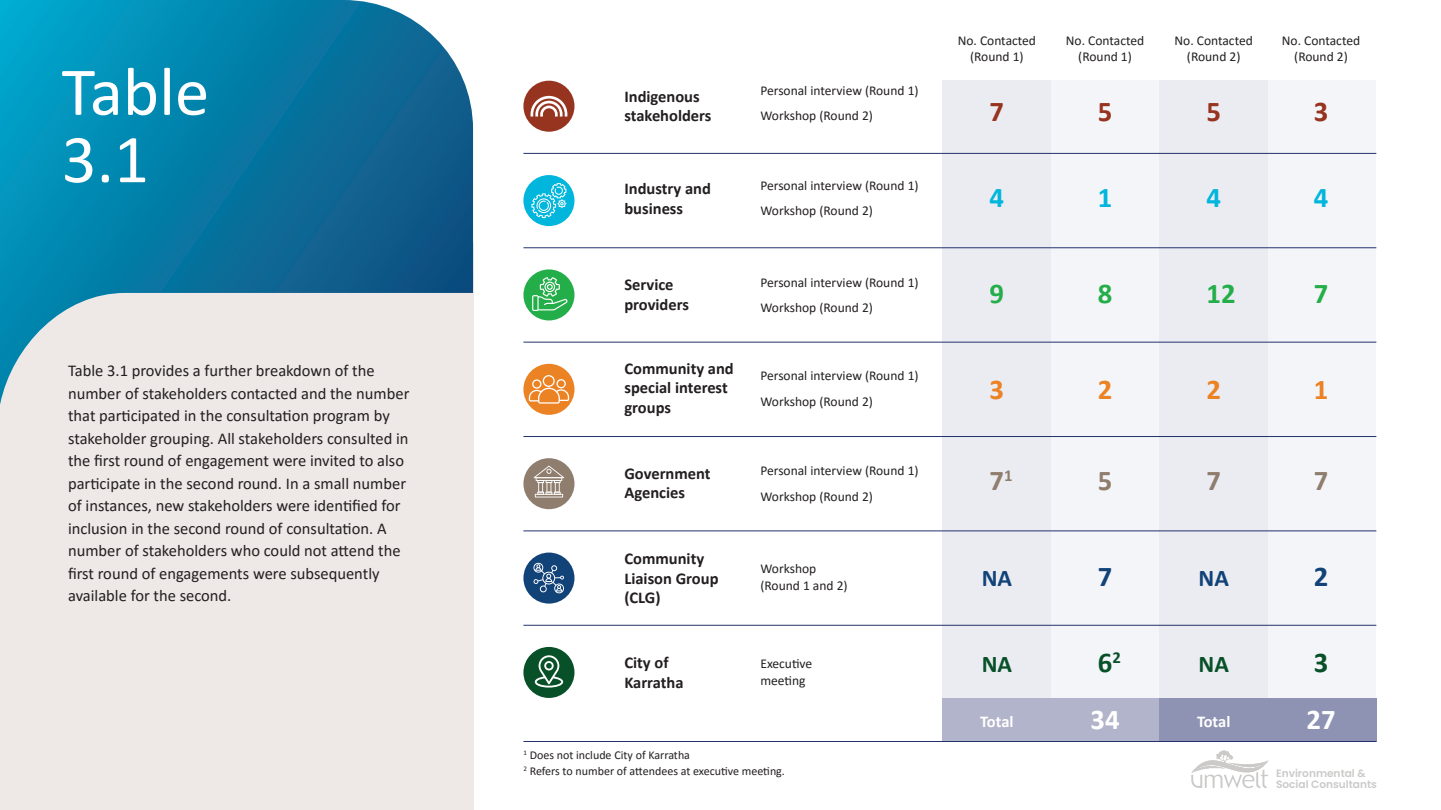
<style>
.page{position:relative;width:1441px;height:810px;background:#fff}
.page>*{position:absolute;margin:0;border:0;box-sizing:border-box;transform-origin:0 0}
.t1{font:69px/67.5px "Calibri";color:#fff}
.t2{font:700 28.65px "Calibri";color:#24ae4a}
.t3{font:700 28.65px "Calibri";color:#8f7d6e}
.t4{font:700 28.65px "Calibri";color:#96341f}
.t5{font:700 28.65px "Calibri";color:#00b6dc}
.t6{font:700 28.65px "Calibri";color:#eb8223}
.t7{font:700 28.65px "Calibri";color:#fff}
.t8{font:700 28.65px "Calibri";color:#085028}
.t9{font:700 28.65px "Calibri";color:#114278}
.t10{font:700 24px "Calibri";color:#114278}
.t11{font:700 24px "Calibri";color:#085028}
.t12{font:16.5px/22.5px "Calibri";color:#231f20}
.t13{font:700 16.5px/19.5px "Calibri";color:#231f20}
.t14{font:700 16.5px "Calibri";letter-spacing:-.005em;color:#fff}
.t15{font:13.5px/16.5px "Calibri";color:#231f20}
.t16{font:12px/16.5px "Calibri";color:#231f20}
.t17{font:600 10.65px/10.9px "Poppins";color:#cbcac9}
</style>
<div class="page">
<div style="left:1050px;top:81px;width:109px;height:617px;background:#f4f5f8"></div>
<div style="left:942px;top:81px;width:108px;height:617px;background:#ebecf2"></div>
<div style="left:1267px;top:81px;width:109px;height:617px;background:#f4f5f8"></div>
<div style="left:1159px;top:81px;width:108px;height:617px;background:#ebecf2"></div>
<div style="left:1159px;top:698px;width:217px;height:44px;background:#8e93b3"></div>
<div style="left:942px;top:698px;width:217px;height:44px;background:#b1b4ca"></div>
<div style="left:0;top:243px;width:473px;height:567px;background:#eee9e6"></div>
<svg style="left:0;top:0;width:473px;height:404px"></svg>
<svg style="left:1191px;top:750px;width:77px;height:38px"></svg>
<div style="left:523px;top:81px;width:51px;height:51px;background:#96341f;border-radius:50%"></div>
<div style="left:523px;top:175px;width:51px;height:51px;background:#00b6dc;border-radius:50%"></div>
<div style="left:523px;top:269px;width:51px;height:51px;background:#24ae4a;border-radius:50%"></div>
<div style="left:523px;top:364px;width:51px;height:51px;background:#eb8223;border-radius:50%"></div>
<div style="left:523px;top:458px;width:51px;height:51px;background:#8f7d6e;border-radius:50%"></div>
<hr style="left:523px;top:153px;width:853px;height:1px;background:#23326c">
<hr style="left:523px;top:247px;width:853px;height:1px;background:#23326c">
<hr style="left:523px;top:342px;width:853px;height:1px;background:#23326c">
<hr style="left:523px;top:436px;width:853px;height:1px;background:#23326c">
<div style="left:523px;top:553px;width:51px;height:51px;background:#114278;border-radius:50%"></div>
<hr style="left:523px;top:531px;width:853px;height:1px;background:#23326c">
<div style="left:523px;top:647px;width:51px;height:51px;background:#085028;border-radius:50%"></div>
<hr style="left:523px;top:625px;width:853px;height:1px;background:#23326c">
<hr style="left:523px;top:741px;width:853px;height:1px;background:#23326c">
<svg style="left:530px;top:96px;width:37px;height:21px"></svg>
<svg style="left:531px;top:183px;width:35px;height:35px"></svg>
<svg style="left:532px;top:277px;width:35px;height:34px"></svg>
<svg style="left:529px;top:375px;width:40px;height:29px"></svg>
<hr style="left:534px;top:494px;width:29px;height:3px;background:#fff">
<svg style="left:533px;top:466px;width:31px;height:29px"></svg>
<svg style="left:533px;top:562px;width:31px;height:32px"></svg>
<svg style="left:534px;top:655px;width:29px;height:33px"></svg>
<h1 class="t1" style="left:62px;top:56px;width:149px">Table<br>3.1</h1>
<p class="t12" style="left:68px;top:359px;width:343px">Table 3.1 provides a further breakdown of the number of stakeholders contacted and the number that participated in the consultation program by stakeholder grouping. All stakeholders consulted in the first round of engagement were invited to also participate in the second round. In a small number of instances, new stakeholders were identified for inclusion in the second round of consultation. A number of stakeholders who could not attend the first round of engagements were subsequently available for the second.</p>
<p class="t13" style="left:624px;top:86px;width:89px">Indigenous stakeholders</p>
<p class="t15" style="left:760px;top:77px;width:160px;line-height:25.5px">Personal interview (Round 1)<br>Workshop (Round 2)</p>
<p class="t13" style="left:624px;top:178px;width:88px">Industry and business</p>
<p class="t15" style="left:760px;top:172px;width:160px;line-height:25.5px">Personal interview (Round 1)<br>Workshop (Round 2)</p>
<p class="t13" style="left:624px;top:275px;width:66px">Service providers</p>
<p class="t15" style="left:760px;top:269px;width:160px;line-height:25.5px">Personal interview (Round 1)<br>Workshop (Round 2)</p>
<p class="t13" style="left:624px;top:358px;width:111px">Community and special interest groups</p>
<p class="t15" style="left:760px;top:363px;width:160px;line-height:25.5px">Personal interview (Round 1)<br>Workshop (Round 2)</p>
<p class="t13" style="left:624px;top:463px;width:88px">Government<br>Agencies</p>
<p class="t15" style="left:760px;top:458px;width:160px;line-height:25.5px">Personal interview (Round 1)<br>Workshop (Round 2)</p>
<p class="t13" style="left:624px;top:548px;width:96px">Community<br>Liaison Group (CLG)</p>
<p class="t15" style="left:760px;top:560px;width:89px">Workshop (Round 1 and 2)</p>
<p class="t13" style="left:624px;top:652px;width:61px">City of<br>Karratha</p>
<p class="t15" style="left:760px;top:655px;width:53px">Executive meeting</p>
<p class="t16" style="left:523px;top:746px;width:263px"><sup>1</sup> Does not include City of Karratha<br><sup>2</sup> Refers to number of attendees at executive meeting.</p>
<p class="t15" style="left:957px;top:31px;width:80px;text-align:center">No. Contacted (Round 1)</p>
<p class="t15" style="left:1065px;top:31px;width:80px;text-align:center">No. Contacted (Round 1)</p>
<p class="t15" style="left:1174px;top:31px;width:80px;text-align:center">No. Contacted (Round 2)</p>
<p class="t15" style="left:1281px;top:31px;width:80px;text-align:center">No. Contacted (Round 2)</p>
<h2 class="t4" style="left:989px;top:91px;width:16px">7</h2>
<h2 class="t4" style="left:1097px;top:91px;width:16px">5</h2>
<h2 class="t4" style="left:1206px;top:91px;width:16px">5</h2>
<h2 class="t4" style="left:1313px;top:91px;width:16px">3</h2>
<h2 class="t5" style="left:989px;top:177px;width:16px">4</h2>
<h2 class="t5" style="left:1097px;top:177px;width:16px">1</h2>
<h2 class="t5" style="left:1206px;top:177px;width:16px">4</h2>
<h2 class="t5" style="left:1313px;top:177px;width:16px">4</h2>
<h2 class="t2" style="left:989px;top:273px;width:16px">9</h2>
<h2 class="t2" style="left:1097px;top:273px;width:16px">8</h2>
<h2 class="t2" style="left:1206px;top:273px;width:31px">12</h2>
<h2 class="t2" style="left:1313px;top:273px;width:16px">7</h2>
<h2 class="t6" style="left:989px;top:369px;width:16px">3</h2>
<h2 class="t6" style="left:1097px;top:369px;width:16px">2</h2>
<h2 class="t6" style="left:1206px;top:369px;width:16px">2</h2>
<h2 class="t6" style="left:1313px;top:369px;width:16px">1</h2>
<h2 class="t3" style="left:989px;top:461px;width:25px">7<sup>1</sup></h2>
<h2 class="t3" style="left:1097px;top:461px;width:16px">5</h2>
<h2 class="t3" style="left:1206px;top:461px;width:16px">7</h2>
<h2 class="t3" style="left:1313px;top:461px;width:16px">7</h2>
<h3 class="t10" style="left:981px;top:561px;width:32px">NA</h3>
<h2 class="t9" style="left:1097px;top:556px;width:16px">7</h2>
<h3 class="t10" style="left:1198px;top:561px;width:32px">NA</h3>
<h2 class="t9" style="left:1313px;top:556px;width:16px">2</h2>
<h3 class="t11" style="left:981px;top:648px;width:32px">NA</h3>
<h2 class="t8" style="left:1097px;top:643px;width:25px">6<sup>2</sup></h2>
<h3 class="t11" style="left:1198px;top:648px;width:32px">NA</h3>
<h2 class="t8" style="left:1313px;top:643px;width:16px">3</h2>
<h2 class="t7" style="left:1090px;top:700px;width:31px">34</h2>
<h2 class="t7" style="left:1306px;top:700px;width:31px">27</h2>
<p class="t14" style="left:980px;top:710px;width:35px">Total</p>
<p class="t14" style="left:1196px;top:710px;width:35px">Total</p>
<p class="t17" style="left:1275px;top:768px;width:102px">Environmental &amp;<br>Social Consultants</p>
</div>
